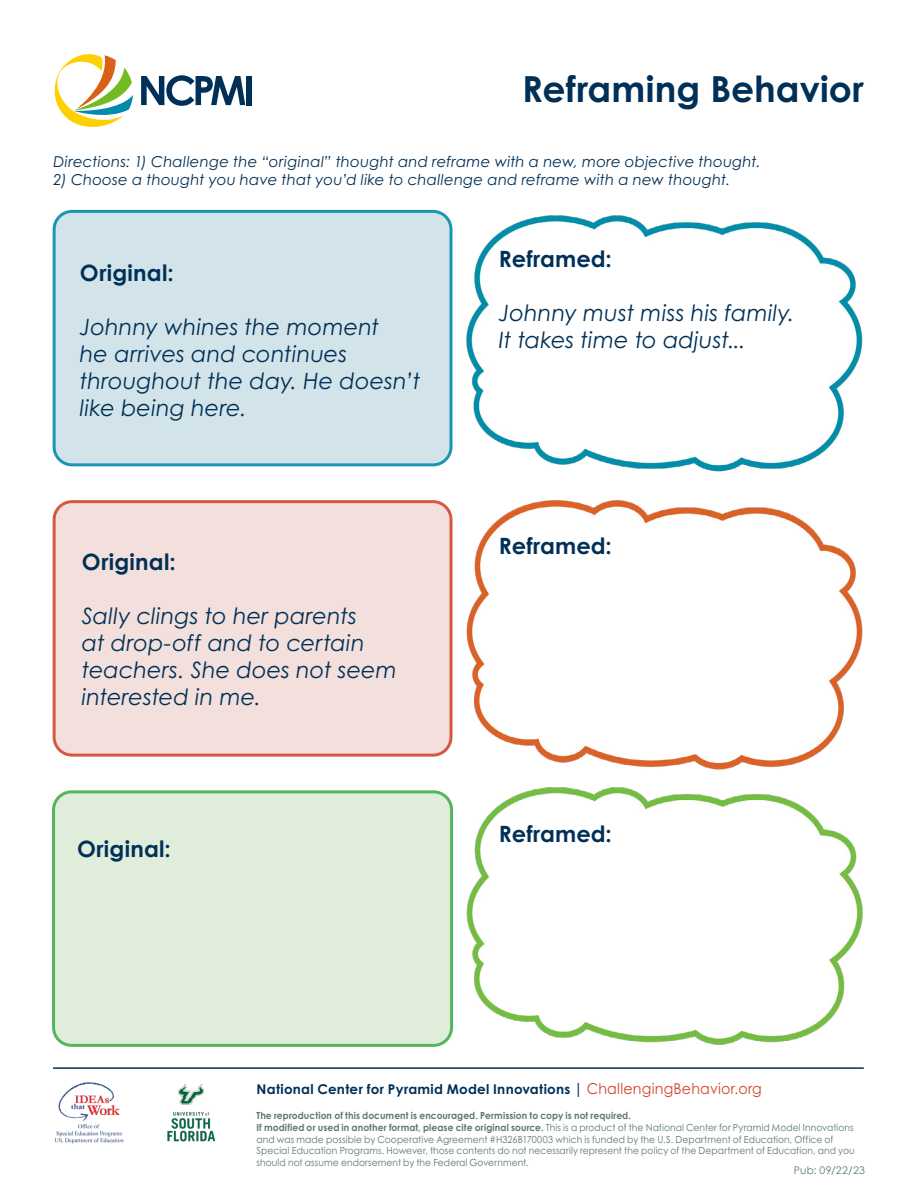
<style>
.page{position:relative;width:918px;height:1188px;background:#fff}
.page>*{position:absolute;margin:0;border:0;box-sizing:border-box;transform-origin:0 0}
.t1{font:700 36px "Century Gothic Pro";letter-spacing:.005em;color:#003057}
.Paragraph_-_Script_Instructions{font:italic 22.5px/27px "Century Gothic Pro";color:#003057}
.Heading_2_-_Boxes{font:700 22.5px "Century Gothic Pro";letter-spacing:.01em;color:#003057}
.Paragraph_-_Script_Instructions-2{font:italic 15px "Century Gothic Pro";letter-spacing:.01em;color:#003057}
.t2{font:15px "Century Gothic Pro";letter-spacing:.015em;color:#d1462a;scale:.95 1}
.t3{font:700 13.5px "Century Gothic Pro";letter-spacing:.02em;color:#003057}
.t4{font:10.5px "Century Gothic";letter-spacing:.03em;color:#5c7775}
.t5{font:9.75px/11.7px "Century Gothic Pro";letter-spacing:.01em;color:#5c7775;scale:.94 1}
.s1{font-size:15px}
.s2{font-weight:700}
</style>
<div class="page">
<svg style="left:141px;top:75px;width:104px;height:31px"></svg>
<div style="left:247px;top:76px;width:5px;height:29px;background:#003057"></div>
<svg style="left:54px;top:54px;width:79px;height:73px"></svg>
<div style="left:54px;top:211px;width:397px;height:254px;background:#cde1e8;border-radius:18px"></div>
<div style="left:53px;top:210px;width:400px;height:256px;border:3px solid #008aac;border-radius:18px"></div>
<img style="left:466px;top:215px;width:397px;height:257px">
<div style="left:54px;top:502px;width:397px;height:253px;background:#f2dcd7;border-radius:18px"></div>
<div style="left:53px;top:500px;width:400px;height:257px;border:3px solid #d1462a;border-radius:18px"></div>
<img style="left:466px;top:500px;width:397px;height:270px">
<div style="left:54px;top:792px;width:398px;height:253px;background:#ddebd7;border-radius:18px"></div>
<div style="left:52px;top:790px;width:401px;height:257px;border:3px solid #41ad49;border-radius:18px"></div>
<img style="left:466px;top:787px;width:397px;height:258px">
<hr style="left:53px;top:1067px;width:811px;height:2px;background:#003057">
<img style="left:54px;top:1082px;width:70px;height:62px">
<img style="left:167px;top:1083px;width:49px;height:59px">
<h1 class="t1" style="left:522px;top:67px;width:343px">Reframing Behavior</h1>
<p class="Paragraph_-_Script_Instructions-2" style="left:54px;top:153px;width:709px">Directions: 1) Challenge the “original” thought and reframe with a new, more objective thought.</p>
<p class="Paragraph_-_Script_Instructions-2" style="left:54px;top:171px;width:678px">2) Choose a thought you have that you’d like to challenge and reframe with a new thought.</p>
<h2 class="Heading_2_-_Boxes" style="left:80px;top:258px;width:95px">Original:</h2>
<p class="Paragraph_-_Script_Instructions" style="left:80px;top:313px;width:342px">Johnny whines the moment<br>he arrives and continues throughout the day. He doesn’t like being here.</p>
<h2 class="Heading_2_-_Boxes" style="left:82px;top:548px;width:95px">Original:</h2>
<p class="Paragraph_-_Script_Instructions" style="left:82px;top:602px;width:317px">Sally clings to her parents<br>at drop-off and to certain teachers. She does not seem interested in me.</p>
<h2 class="Heading_2_-_Boxes" style="left:77px;top:835px;width:95px">Original:</h2>
<h2 class="Heading_2_-_Boxes" style="left:499px;top:245px;width:114px">Reframed:</h2>
<p class="Paragraph_-_Script_Instructions" style="left:499px;top:299px;width:297px">Johnny must miss his family.<br>It takes time to adjust...</p>
<h2 class="Heading_2_-_Boxes" style="left:499px;top:532px;width:114px">Reframed:</h2>
<h2 class="Heading_2_-_Boxes" style="left:499px;top:819px;width:114px">Reframed:</h2>
<p class="t3" style="left:256px;top:1081px;width:328px">National Center for Pyramid Model Innovations <span class="s1">|</span></p>
<p class="t2" style="left:587px;top:1079px;width:186px">ChallengingBehavior.org</p>
<p class="t5" style="left:256px;top:1110px;width:638px"><span class="s2">The reproduction of this document is encouraged. Permission to copy is not required.<br>If modified or used in another format, please cite original source.</span> This is a product of the National Center for Pyramid Model Innovations and was made possible by Cooperative Agreement #H326B170003 which is funded by the U.S. Department of Education, Office of Special Education Programs. However, those contents do not necessarily represent the policy of the Department of Education, and you should not assume endorsement by the Federal Government.</p>
<p class="t4" style="left:794px;top:1163px;width:73px">Pub: 09/22/23</p>
</div>
